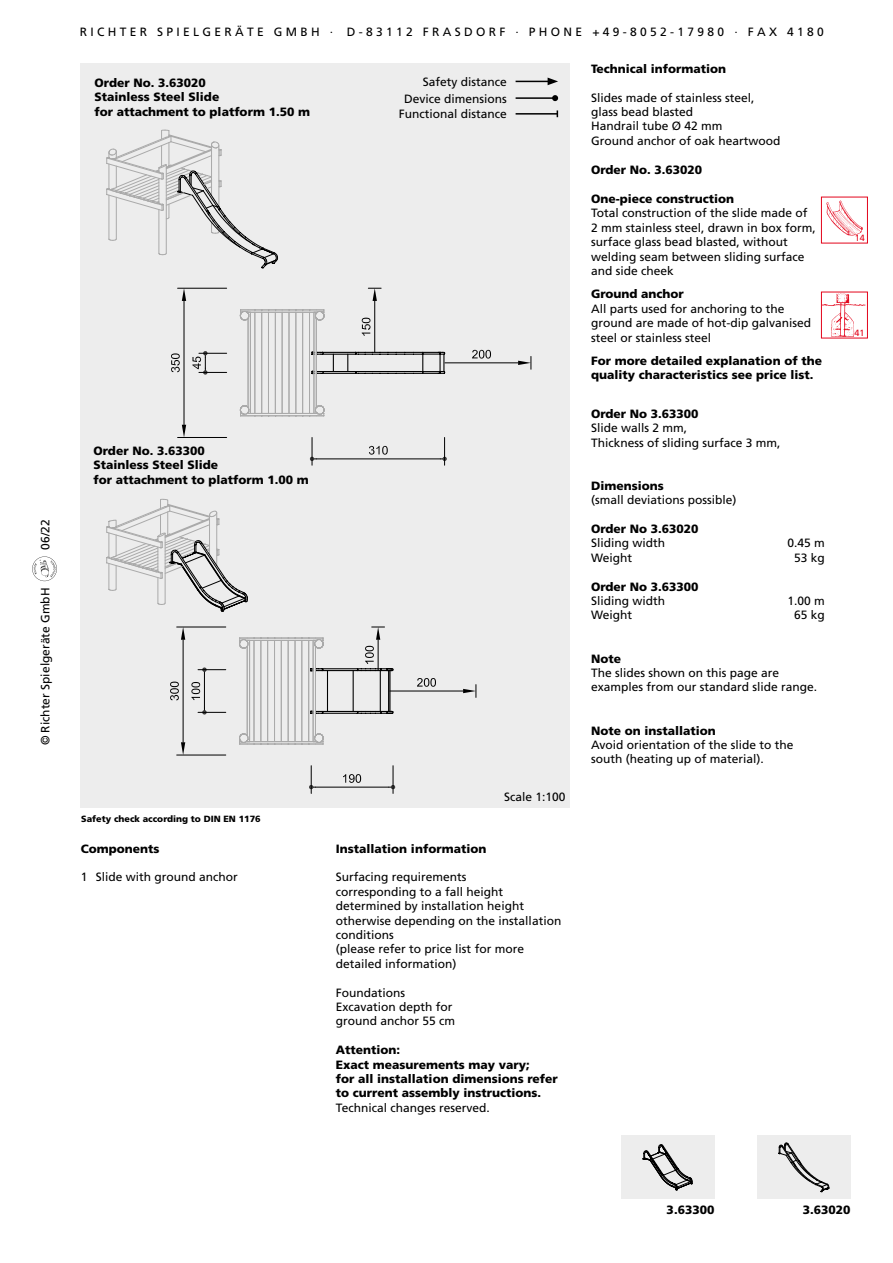
<style>
.page{position:relative;width:893px;height:1263px;background:#fff}
.page>*{position:absolute;margin:0;border:0;box-sizing:border-box;transform-origin:0 0}
.t1{font:12px/14.4px "Frutiger LT Std";color:#000}
.t2{font:900 12px/14.4px "Frutiger LT Std";color:#000}
.t3{font:900 9px "Frutiger LT Std";color:#000}
.t4{font:9px "Frutiger LT Std";color:#e3051b}
</style>
<div class="page">
<div style="left:821px;top:197px;width:47px;height:46px;border:1px solid #e3051b"></div>
<img style="left:826px;top:200px;width:37px;height:36px">
<div style="left:821px;top:292px;width:47px;height:46px;border:1px solid #e3051b"></div>
<img style="left:822px;top:292px;width:44px;height:46px">
<svg style="left:32px;top:556px;width:25px;height:25px"></svg>
<div style="left:81px;top:64px;width:489px;height:744px;background:#ededed"></div>
<div style="left:757px;top:1135px;width:93px;height:64px;background:#ededed"></div>
<svg style="left:778px;top:1142px;width:51px;height:50px"></svg>
<hr style="left:516px;top:81px;width:34px;height:1px;background:#000">
<svg style="left:548px;top:78px;width:10px;height:7px"></svg>
<hr style="left:516px;top:97px;width:39px;height:2px;background:#000">
<svg style="left:552px;top:95px;width:6px;height:6px"></svg>
<hr style="left:516px;top:113px;width:41px;height:2px;background:#000">
<div style="left:621px;top:1135px;width:93px;height:64px;background:#ededed"></div>
<svg style="left:642px;top:1144px;width:51px;height:47px"></svg>
<hr style="left:178px;top:288px;width:49px;height:1px;background:#000">
<hr style="left:178px;top:437px;width:49px;height:1px;background:#000">
<hr style="left:184px;top:301px;width:1px;height:124px;background:#000">
<svg style="left:182px;top:288px;width:4px;height:13px"></svg>
<svg style="left:182px;top:425px;width:4px;height:12px"></svg>
<svg style="left:171px;top:353px;width:9px;height:19px"></svg>
<hr style="left:445px;top:362px;width:73px;height:1px;background:#000">
<svg style="left:518px;top:356px;width:14px;height:13px"></svg>
<svg style="left:472px;top:350px;width:19px;height:9px"></svg>
<svg style="left:192px;top:288px;width:255px;height:178px"></svg>
<svg style="left:106px;top:129px;width:172px;height:140px"></svg>
<hr style="left:390px;top:691px;width:73px;height:1px;background:#000">
<svg style="left:463px;top:685px;width:14px;height:12px"></svg>
<svg style="left:417px;top:678px;width:19px;height:9px"></svg>
<svg style="left:106px;top:499px;width:289px;height:294px"></svg>
<p class="t1" style="left:38px;top:550px;width:32px;rotate:-90deg">06/22</p>
<p class="t1" style="left:38px;top:745px;width:159px;rotate:-90deg">© Richter Spielgeräte GmbH</p>
<p class="t1" style="left:80px;top:25px;width:746px">R I C H T E R S P I E L G E R Ä T E G M B H · D - 8 3 1 1 2 F R A S D O R F · P H O N E + 4 9 - 8 0 5 2 - 1 7 9 8 0 · F A X 4 1 8 0</p>
<p class="t2" style="left:95px;top:75px;width:217px">Order No. 3.63020<br>Stainless Steel Slide<br>for attachment to platform 1.50 m</p>
<p class="t1" style="left:399px;top:74px;width:110px;line-height:16.2px;text-align:right">Safety distance<br>Device dimensions<br>Functional distance</p>
<p class="t2" style="left:94px;top:443px;width:217px">Order No. 3.63300<br>Stainless Steel Slide<br>for attachment to platform 1.00 m</p>
<p class="t3" style="left:81px;top:813px;width:181px">Safety check according to DIN EN 1176</p>
<p class="t2" style="left:81px;top:841px;width:80px">Components</p>
<p class="t1" style="left:81px;top:870px;width:158px">1 Slide with ground anchor</p>
<p class="t1" style="left:504px;top:790px;width:63px">Scale 1:100</p>
<p class="t2" style="left:336px;top:841px;width:152px">Installation information</p>
<p class="t1" style="left:336px;top:870px;width:227px">Surfacing requirements<br>corresponding to a fall height determined by installation height otherwise depending on the installation conditions<br>(please refer to price list for more detailed information)</p>
<p class="t1" style="left:336px;top:985px;width:121px">Foundations<br>Excavation depth for ground anchor 55 cm</p>
<p class="t2" style="left:336px;top:1043px;width:223px">Attention:<br>Exact measurements may vary;<br>for all installation dimensions refer to current assembly instructions.</p>
<p class="t1" style="left:336px;top:1100px;width:155px">Technical changes reserved.</p>
<p class="t2" style="left:591px;top:61px;width:137px">Technical information</p>
<p class="t1" style="left:591px;top:90px;width:191px">Slides made of stainless steel, glass bead blasted<br>Handrail tube Ø 42 mm<br>Ground anchor of oak heartwood</p>
<p class="t2" style="left:591px;top:162px;width:113px">Order No. 3.63020</p>
<p class="t2" style="left:591px;top:192px;width:145px">One-piece construction</p>
<p class="t1" style="left:591px;top:206px;width:226px">Total construction of the slide made of 2 mm stainless steel, drawn in box form, surface glass bead blasted, without welding seam between sliding surface and side cheek</p>
<p class="t2" style="left:591px;top:287px;width:94px">Ground anchor</p>
<p class="t1" style="left:591px;top:301px;width:222px">All parts used for anchoring to the ground are made of hot-dip galvanised steel or stainless steel</p>
<p class="t2" style="left:591px;top:354px;width:232px">For more detailed explanation of the quality characteristics see price list.</p>
<p class="t2" style="left:591px;top:406px;width:109px">Order No 3.63300</p>
<p class="t1" style="left:591px;top:421px;width:191px">Slide walls 2 mm,<br>Thickness of sliding surface 3 mm,</p>
<p class="t2" style="left:591px;top:478px;width:74px">Dimensions</p>
<p class="t1" style="left:591px;top:493px;width:147px">(small deviations possible)</p>
<p class="t2" style="left:591px;top:522px;width:109px">Order No 3.63020</p>
<p class="t1" style="left:591px;top:536px;width:76px">Sliding width</p>
<p class="t1" style="left:788px;top:536px;width:39px">0.45 m</p>
<p class="t1" style="left:591px;top:550px;width:42px">Weight</p>
<p class="t1" style="left:794px;top:550px;width:32px">53 kg</p>
<p class="t2" style="left:591px;top:579px;width:109px">Order No 3.63300</p>
<p class="t1" style="left:591px;top:594px;width:76px">Sliding width</p>
<p class="t1" style="left:788px;top:594px;width:39px">1.00 m</p>
<p class="t1" style="left:591px;top:608px;width:42px">Weight</p>
<p class="t1" style="left:794px;top:608px;width:32px">65 kg</p>
<p class="t2" style="left:591px;top:651px;width:32px">Note</p>
<p class="t1" style="left:591px;top:666px;width:228px">The slides shown on this page are examples from our standard slide range.</p>
<p class="t2" style="left:591px;top:723px;width:126px">Note on installation</p>
<p class="t1" style="left:591px;top:738px;width:204px">Avoid orientation of the slide to the south (heating up of material).</p>
<p class="t4" style="left:855px;top:232px;width:12px">14</p>
<p class="t4" style="left:855px;top:327px;width:12px">41</p>
<p class="t2" style="left:667px;top:1203px;width:49px">3.63300</p>
<p class="t2" style="left:803px;top:1203px;width:49px">3.63020</p>
</div>
